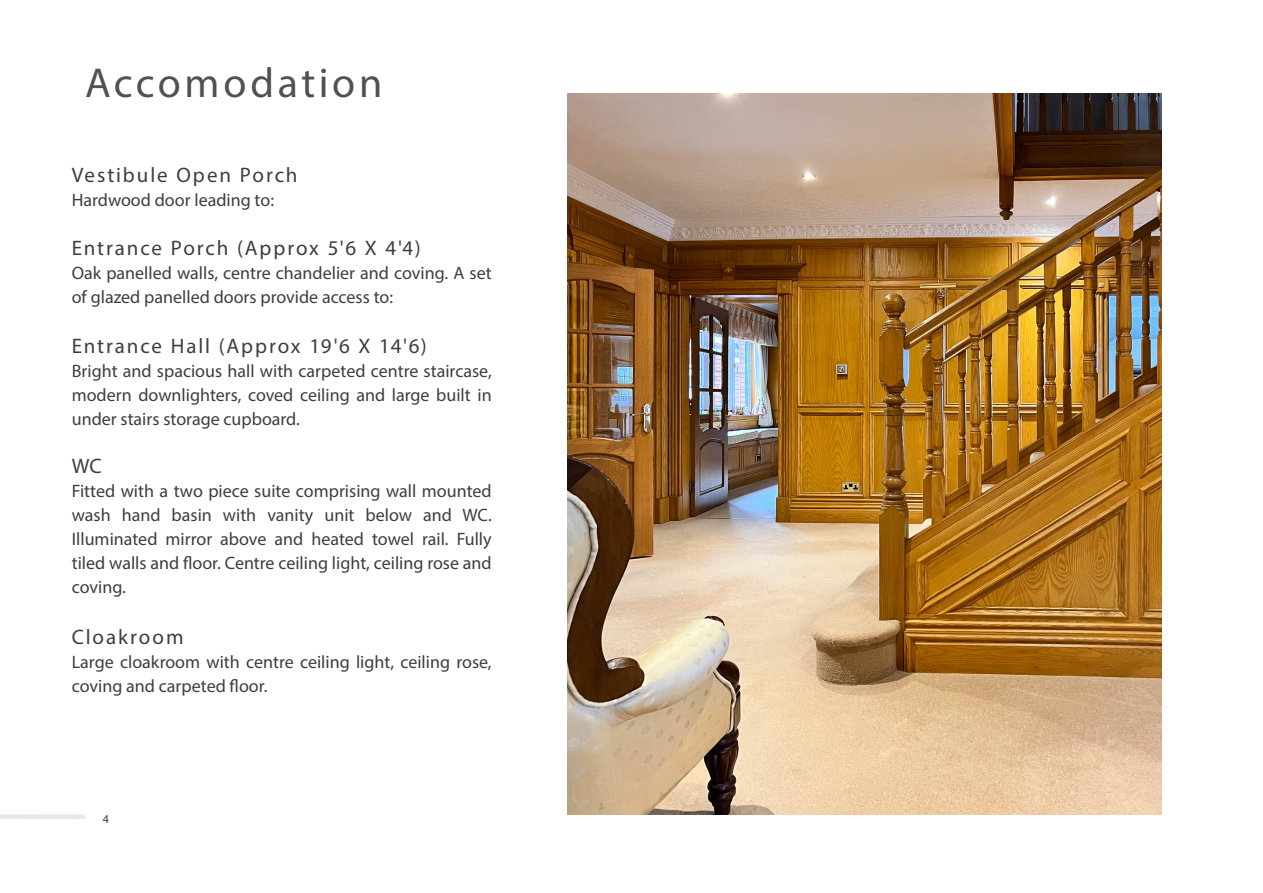
<style>
.page{position:relative;width:1263px;height:893px;background:#fff}
.page>*{position:absolute;margin:0;border:0;box-sizing:border-box;transform-origin:0 0}
.Headline{font:42px "Myriad Pro";letter-spacing:.085em;color:#515153}
.Headline-2{font:21px "Myriad Pro";letter-spacing:.09em;color:#3e3e3f}
.Body_Text_-_Bold__Ju{font:21px "Myriad Pro";color:#3e3e3f}
.Body_Text_-_Bold__Ju-2{font:18px/24px "Myriad Pro";color:#3e3e3f}
.Headline-3{font:12px "Myriad Pro";color:#3e3e3f}
</style>
<div class="page">
<img style="left:568px;top:94px;width:593px;height:720px">
<div style="left:0;top:814px;width:85px;height:5px;background:#e6e7e9"></div>
<p class="Headline" style="left:85px;top:57px;width:299px">Accomodation</p>
<p class="Headline-2" style="left:72px;top:162px;width:227px">Vestibule Open Porch</p>
<p class="Body_Text_-_Bold__Ju-2" style="left:72px;top:187px;width:204px">Hardwood door leading to:</p>
<p class="Headline-2" style="left:72px;top:235px;width:350px">Entrance Porch (Approx 5'6 X 4'4)</p>
<p class="Body_Text_-_Bold__Ju-2" style="left:72px;top:260px;width:421px">Oak panelled walls, centre chandelier and coving. A set of glazed panelled doors provide access to:</p>
<p class="Headline-2" style="left:72px;top:333px;width:357px">Entrance Hall (Approx 19'6 X 14'6)</p>
<p class="Body_Text_-_Bold__Ju-2" style="left:72px;top:359px;width:421px;text-align:justify">Bright and spacious hall with carpeted centre staircase, modern downlighters, coved ceiling and large built in under stairs storage cupboard.</p>
<p class="Body_Text_-_Bold__Ju" style="left:72px;top:453px;width:31px">WC</p>
<p class="Body_Text_-_Bold__Ju-2" style="left:72px;top:479px;width:421px;text-align:justify">Fitted with a two piece suite comprising wall mounted wash hand basin with vanity unit below and WC.<br>Illuminated mirror above and heated towel rail. Fully tiled walls and floor. Centre ceiling light, ceiling rose and coving.</p>
<p class="Headline-2" style="left:72px;top:624px;width:113px">Cloakroom</p>
<p class="Body_Text_-_Bold__Ju-2" style="left:72px;top:649px;width:421px">Large cloakroom with centre ceiling light, ceiling rose, coving and carpeted floor.</p>
<p class="Headline-3" style="left:103px;top:812px;width:8px">4</p>
</div>
